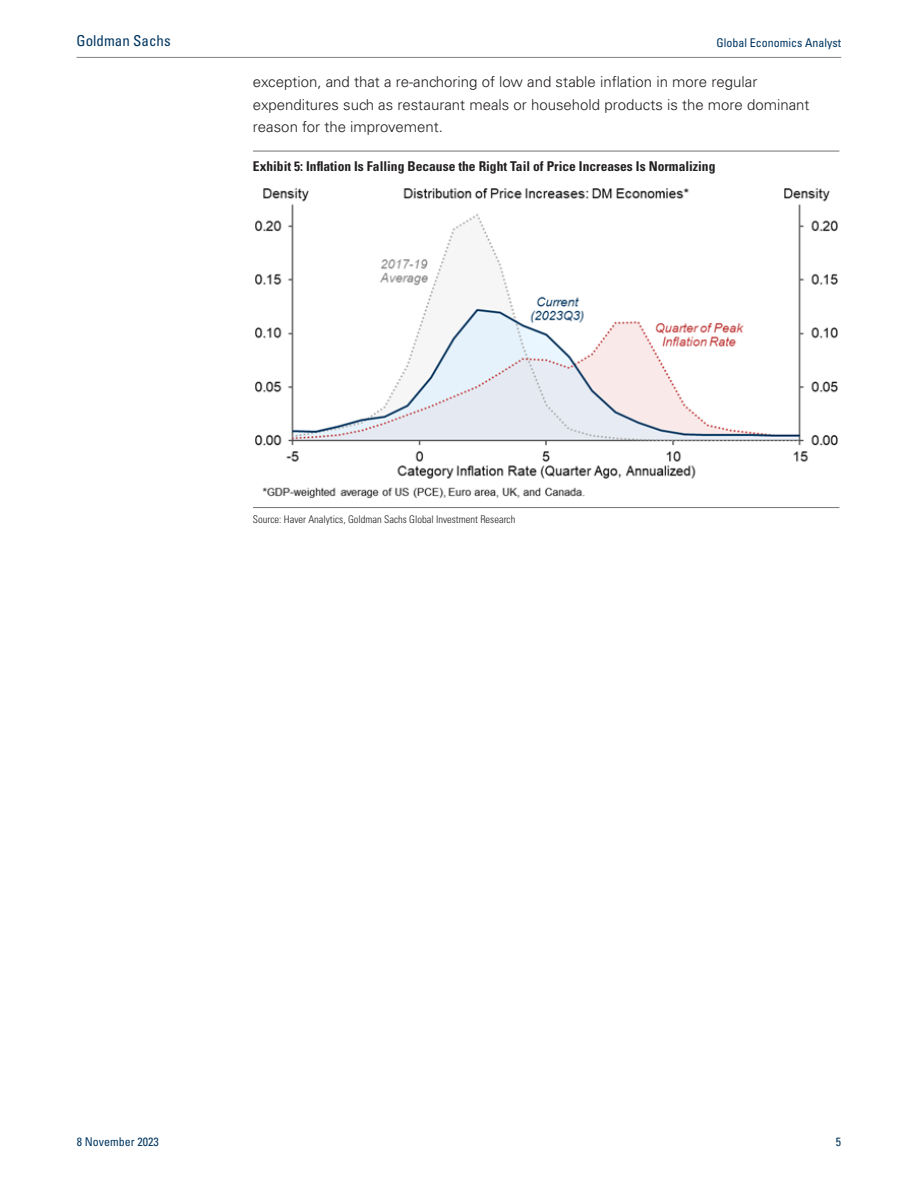
<style>
.page{position:relative;width:918px;height:1188px;background:#fff}
.page>*{position:absolute;margin:0;border:0;box-sizing:border-box;transform-origin:0 0}
.t1{font:300 15px/22.5px "Univers LT Std";color:#231f20}
.t2{font:condensed 15px "Univers LT Std";color:#003661}
.t3{font:700 condensed 13.5px "Univers LT Std";color:#231f20}
.t4{font:condensed 12px "Univers LT Std";color:#003661}
.t5{font:300 condensed 10.5px "Univers LT Std";color:#231f20}
</style>
<div class="page">
<hr style="left:253px;top:151px;width:586px;height:1px;background:#737378">
<img style="left:255px;top:188px;width:583px;height:311px">
<hr style="left:253px;top:507px;width:586px;height:1px;background:#737378">
<hr style="left:77px;top:57px;width:764px;height:1px;background:#808285">
<p class="t2" style="left:77px;top:35px;width:96px">Goldman Sachs</p>
<p class="t4" style="left:717px;top:38px;width:126px">Global Economics Analyst</p>
<p class="t1" style="left:253px;top:72px;width:558px">exception, and that a re-anchoring of low and stable inflation in more regular expenditures such as restaurant meals or household products is the more dominant reason for the improvement.</p>
<p class="t3" style="left:253px;top:161px;width:464px">Exhibit 5: Inflation Is Falling Because the Right Tail of Price Increases Is Normalizing</p>
<p class="t5" style="left:253px;top:515px;width:264px">Source: Haver Analytics, Goldman Sachs Global Investment Research</p>
<p class="t4" style="left:77px;top:1137px;width:83px">8 November 2023</p>
<p class="t4" style="left:836px;top:1137px;width:7px">5</p>
</div>
